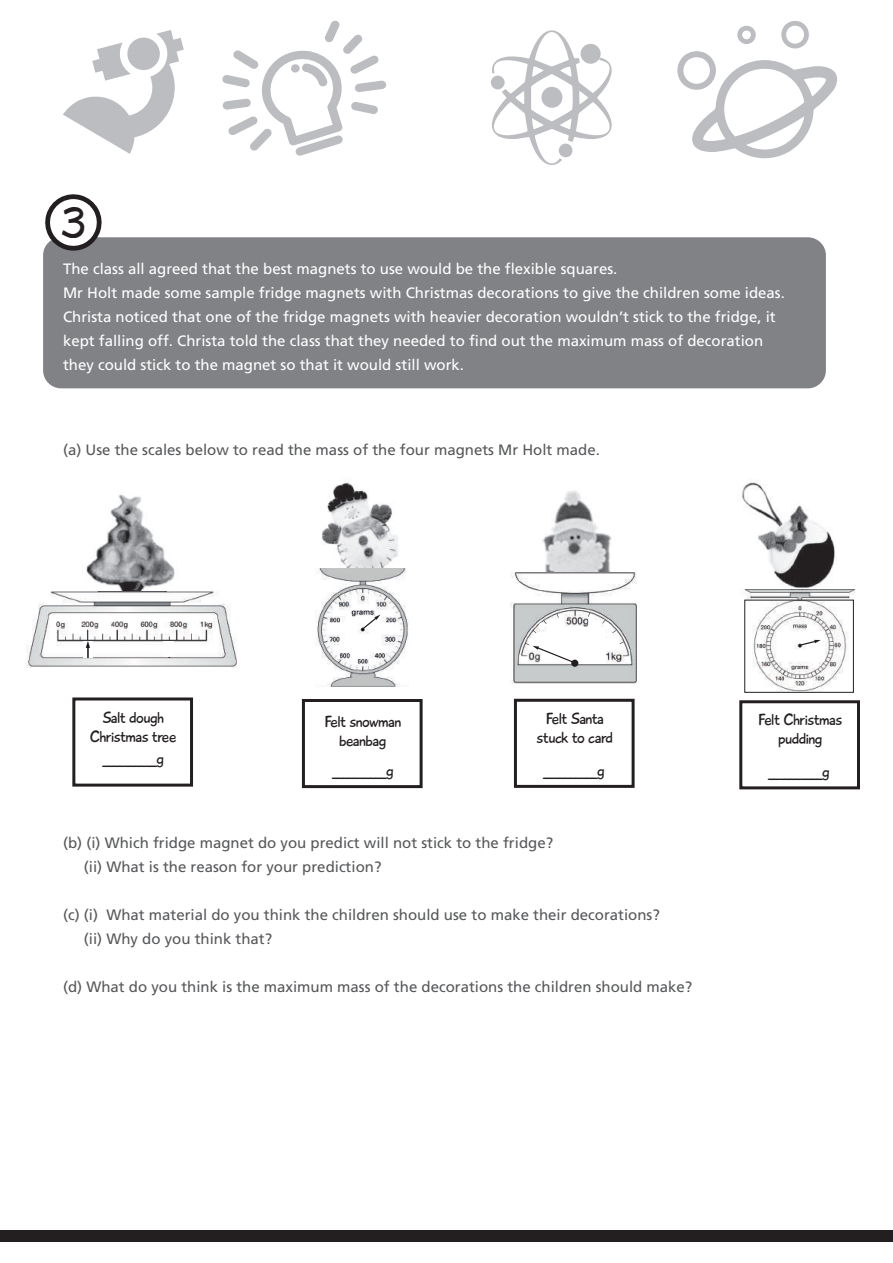
<style>
.page{position:relative;width:893px;height:1263px;background:#fff}
.page>*{position:absolute;margin:0;border:0;box-sizing:border-box;transform-origin:0 0}
.t1{font:44.55px "Playtime With Hot Toddies";color:#231f20}
.t2{font:16.35px/19.2px "Playtime With Hot Toddies";letter-spacing:-.03em;color:#231f20;text-align:center}
.t3{font:15px/24px "Frutiger";color:#fff}
.t4{font:15px/24px "Frutiger";color:#57585a}
</style>
<div class="page">
<div style="left:0;top:1230px;width:893px;height:12px;background:#231f20"></div>
<svg style="left:491px;top:30px;width:121px;height:135px"></svg>
<div style="left:491px;top:76px;width:14px;height:13px;background:#bcbdc0;border-radius:50%"></div>
<div style="left:541px;top:87px;width:22px;height:21px;background:#bcbdc0;border-radius:50%"></div>
<svg style="left:63px;top:30px;width:121px;height:124px"></svg>
<svg style="left:222px;top:20px;width:164px;height:136px"></svg>
<svg style="left:677px;top:21px;width:160px;height:137px"></svg>
<div style="left:43px;top:237px;width:783px;height:151px;background:#808285;border-radius:18px"></div>
<svg style="left:44px;top:194px;width:59px;height:57px"></svg>
<img style="left:82px;top:494px;width:101px;height:98px">
<img style="left:315px;top:482px;width:83px;height:92px">
<img style="left:542px;top:482px;width:293px;height:106px">
<div style="left:72px;top:697px;width:121px;height:90px;border:3px solid #231f20"></div>
<div style="left:302px;top:699px;width:121px;height:89px;border:3px solid #231f20"></div>
<div style="left:514px;top:699px;width:121px;height:89px;border:3px solid #231f20"></div>
<div style="left:739px;top:700px;width:121px;height:89px;border:3px solid #231f20"></div>
<img style="left:26px;top:592px;width:211px;height:76px">
<img style="left:84px;top:641px;width:8px;height:16px">
<img style="left:316px;top:568px;width:93px;height:119px">
<img style="left:510px;top:572px;width:128px;height:112px">
<img style="left:742px;top:589px;width:114px;height:102px">
<div style="left:164px;top:641px;width:10px;height:16px;background:#fff"></div>
<svg style="left:363px;top:615px;width:17px;height:14px"></svg>
<svg style="left:799px;top:640px;width:22px;height:6px"></svg>
<svg style="left:525px;top:643px;width:49px;height:20px"></svg>
<svg style="left:620px;top:641px;width:4px;height:3px"></svg>
<div style="left:575px;top:627px;width:31px;height:36px;background:#fff"></div>
<div style="left:571px;top:660px;width:7px;height:7px;background:#231f20;border-radius:50%"></div>
<svg style="left:532px;top:620px;width:15px;height:13px"></svg>
<svg style="left:602px;top:620px;width:14px;height:13px"></svg>
<div style="left:744px;top:600px;width:110px;height:93px;border:1px solid #231f20"></div>
<h1 class="t1" style="left:61px;top:196px;width:26px">3</h1>
<p class="t3" style="left:63px;top:257px;width:723px">The class all agreed that the best magnets to use would be the flexible squares.<br>Mr Holt made some sample fridge magnets with Christmas decorations to give the children some ideas.<br>Christa noticed that one of the fridge magnets with heavier decoration wouldn’t stick to the fridge, it kept falling off. Christa told the class that they needed to find out the maximum mass of decoration they could stick to the magnet so that it would still work.</p>
<p class="t4" style="left:63px;top:438px;width:538px">(a) Use the scales below to read the mass of the four magnets Mr Holt made.</p>
<p class="t2" style="left:90px;top:708px;width:89px">Salt dough<br>Christmas tree</p>
<p class="t2" style="left:102px;top:749px;width:63px">__________g</p>
<p class="t2" style="left:324px;top:712px;width:78px">Felt snowman beanbag</p>
<p class="t2" style="left:332px;top:761px;width:63px">__________g</p>
<p class="t2" style="left:537px;top:709px;width:78px">Felt Santa stuck to card</p>
<p class="t2" style="left:543px;top:761px;width:63px">__________g</p>
<p class="t4" style="left:84px;top:830px;width:471px;text-indent:-21px">(b) (i) Which fridge magnet do you predict will not stick to the fridge? (ii) What is the reason for your prediction?</p>
<p class="t4" style="left:84px;top:902px;width:577px;text-indent:-21px">(c) (i) What material do you think the children should use to make their decorations? (ii) Why do you think that?</p>
<p class="t4" style="left:63px;top:974px;width:631px">(d) What do you think is the maximum mass of the decorations the children should make?</p>
<p class="t2" style="left:758px;top:710px;width:85px">Felt Christmas pudding</p>
<p class="t2" style="left:768px;top:762px;width:63px">__________g</p>
</div>
